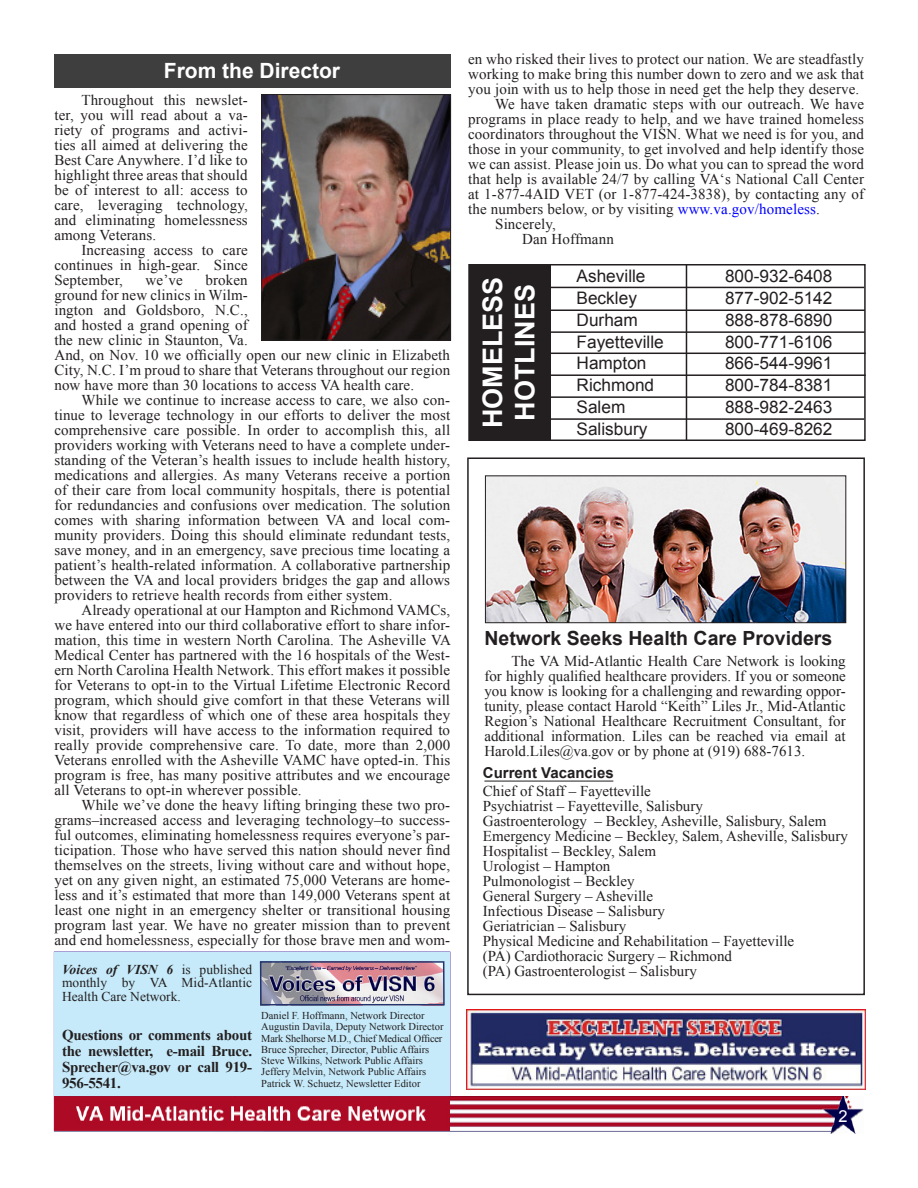
<style>
.page{position:relative;width:918px;height:1188px;background:#fff}
.page>*{position:absolute;margin:0;border:0;box-sizing:border-box;transform-origin:0 0}
.t1{font:700 27px "Arial";color:#fff}
.t2{font:700 21px "Arial";color:#fff}
.t3{font:700 19.5px "Arial";color:#231f20}
.t4{font:17.25px "Arial";color:#231f20}
.t5{font:16.5px "Arial";color:#fff}
.t6{font:15px/15px "Times New Roman";letter-spacing:.01em;color:#231f20;text-align:justify}
.t7{font:700 15px/15.8px "Times New Roman";letter-spacing:-.02em;color:#231f20;text-align:justify}
.t8{font:700 15px "Arial";color:#231f20}
.t9{font:13.5px/13.5px "Times New Roman";color:#231f20;text-align:justify}
.t10{font:10.5px "Times New Roman";color:#231f20}
.t11{font:10.5px "Times New Roman";letter-spacing:-.02em;color:#231f20}
.s1{font-weight:700;font-style:italic}
.s2{color:#00f}
</style>
<div class="page">
<div style="left:54px;top:952px;width:396px;height:145px;background:#c6eafa"></div>
<img style="left:263px;top:964px;width:179px;height:38px">
<div style="left:260px;top:961px;width:185px;height:44px;border:2px solid #223570"></div>
<img style="left:54px;top:1097px;width:810px;height:37px">
<div style="left:54px;top:54px;width:396px;height:34px;background:#3e3e3f"></div>
<img style="left:263px;top:96px;width:186px;height:242px">
<div style="left:261px;top:94px;width:190px;height:246px;border:1px solid #231f20"></div>
<hr style="left:484px;top:781px;width:129px;height:1px;background:#231f20">
<div style="left:467px;top:457px;width:398px;height:538px;border:2px solid #231f20"></div>
<img style="left:487px;top:478px;width:357px;height:143px">
<div style="left:485px;top:476px;width:361px;height:147px;border:1px solid #231f20"></div>
<img style="left:467px;top:1010px;width:399px;height:79px">
<div style="left:468px;top:264px;width:398px;height:177px;border:2px solid #231f20"></div>
<div style="left:469px;top:264px;width:82px;height:176px;background:#231f20"></div>
<hr style="left:551px;top:287px;width:313px;height:1px;background:#231f20">
<hr style="left:545px;top:309px;width:320px;height:2px;background:#231f20">
<hr style="left:545px;top:331px;width:320px;height:2px;background:#231f20">
<hr style="left:546px;top:353px;width:320px;height:1px;background:#231f20">
<hr style="left:546px;top:374px;width:320px;height:2px;background:#231f20">
<hr style="left:545px;top:396px;width:320px;height:2px;background:#231f20">
<hr style="left:544px;top:418px;width:320px;height:2px;background:#231f20">
<hr style="left:686px;top:264px;width:1px;height:176px;background:#231f20">
<p class="t2" style="left:164px;top:57px;width:178px">From the Director</p>
<p class="t6" style="left:54px;top:92px;width:195px;text-indent:27px">Throughout this newslet&shy;ter, you will read about a va&shy;riety of programs and activi&shy;ties all aimed at delivering the Best Care Anywhere. I’d like to highlight three areas that should be of interest to all: access to care, leveraging technology, and eliminating homelessness among Veterans.</p>
<p class="t6" style="left:54px;top:242px;width:195px;text-indent:27px">Increasing access to care continues in high-gear. Since September,</p>
<p class="t6" style="left:54px;top:272px;width:397px;text-align:left;text-indent:151px">broken<br>ground for new clinics in Wilm-<br>ington and Goldsboro, N.C.,<br>and hosted a grand opening of<br>the new clinic in Staunton, Va.<br>And, on Nov. 10 we officially open our new clinic in Elizabeth City, N.C. I’m proud to share that Veterans throughout our region now have more than 30 locations to access VA health care.</p>
<p class="t6" style="left:54px;top:392px;width:397px;text-indent:27px">While we continue to increase access to care, we also con&shy;tinue to leverage technology in our efforts to deliver the most comprehensive care possible. In order to accomplish this, all providers working with Veterans need to have a complete under&shy;standing of the Veteran’s health issues to include health history, medications and allergies. As many Veterans receive a portion of their care from local community hospitals, there is potential for redundancies and confusions over medication. The solution comes with sharing information between VA and local com&shy;munity providers. Doing this should eliminate redundant tests, save money, and in an emergency, save precious time locating a patient’s health-related information. A collaborative partnership between the VA and local providers bridges the gap and allows providers to retrieve health records from either system.</p>
<p class="t6" style="left:54px;top:602px;width:398px;text-indent:27px">Already operational at our Hampton and Richmond VAMCs, we have entered into our third collaborative effort to share infor&shy;mation, this time in western North Carolina. The Asheville VA Medical Center has partnered with the 16 hospitals of the West&shy;ern North Carolina Health Network. This effort makes it possible for Veterans to opt-in to the Virtual Lifetime Electronic Record program, which should give comfort in that these Veterans will know that regardless of which one of these area hospitals they visit, providers will have access to the information required to really provide comprehensive care. To date, more than 2,000<br>Veterans enrolled with the Asheville VAMC have opted-in. This program is free, has many positive attributes and we encourage all Veterans to opt-in wherever possible.</p>
<p class="t6" style="left:54px;top:797px;width:397px;text-indent:27px">While we’ve done the heavy lifting bringing these two pro&shy;grams–increased access and leveraging technology–to success&shy;ful outcomes, eliminating homelessness requires everyone’s par&shy;ticipation. Those who have served this nation should never find themselves on the streets, living without care and without hope, yet on any given night, an estimated 75,000 Veterans are home&shy;less and it’s estimated that more than 149,000 Veterans spent at least one night in an emergency shelter or transitional housing program last year. We have no greater mission than to prevent and end homelessness, especially for those brave men and wom-</p>
<p class="t6" style="left:146px;top:272px;width:39px">we’ve</p>
<p class="t9" style="left:62px;top:962px;width:192px"><span class="s1">Voices of VISN 6</span> is published monthly by VA Mid-Atlantic Health Care Network.</p>
<p class="t7" style="left:62px;top:1027px;width:192px">Questions or comments about the newsletter, e-mail Bruce.<br>Sprecher@va.gov or call 919- 956-5541.</p>
<p class="t10" style="left:261px;top:1009px;width:165px">Daniel F. Hoffmann, Network Director</p>
<p class="t10" style="left:261px;top:1020px;width:184px">Augustin Davila, Deputy Network Director</p>
<p class="t11" style="left:261px;top:1031px;width:183px">Mark Shelhorse M.D., Chief Medical Officer</p>
<p class="t10" style="left:261px;top:1042px;width:170px">Bruce Sprecher, Director, Public Affairs</p>
<p class="t10" style="left:261px;top:1054px;width:163px">Steve Wilkins, Network Public Affairs</p>
<p class="t10" style="left:261px;top:1065px;width:166px">Jeffery Melvin, Network Public Affairs</p>
<p class="t10" style="left:261px;top:1076px;width:161px">Patrick W. Schuetz, Newsletter Editor</p>
<p class="t6" style="left:468px;top:52px;width:397px">en who risked their lives to protect our nation. We are steadfastly working to make bring this number down to zero and we ask that you join with us to help those in need get the help they deserve.</p>
<p class="t6" style="left:468px;top:97px;width:397px;text-indent:27px">We have taken dramatic steps with our outreach. We have programs in place ready to help, and we have trained homeless coordinators throughout the VISN. What we need is for you, and those in your community, to get involved and help identify those we can assist. Please join us. Do what you can to spread the word that help is available 24/7 by calling VA‘s National Call Center at 1-877-4AID VET (or 1-877-424-3838), by contacting any of the numbers below, or by visiting <span class="s2">www.va.gov/homeless</span>.</p>
<p class="t6" style="left:495px;top:217px;width:62px">Sincerely,</p>
<p class="t6" style="left:522px;top:232px;width:93px">Dan Hoffmann</p>
<p class="t1" style="left:475px;top:428px;width:153px;rotate:-90deg">HOMELESS</p>
<p class="t1" style="left:507px;top:421px;width:138px;rotate:-90deg">HOTLINES</p>
<p class="t4" style="left:577px;top:265px;width:71px">Asheville</p>
<p class="t4" style="left:725px;top:265px;width:109px">800-932-6408</p>
<p class="t4" style="left:577px;top:287px;width:62px">Beckley</p>
<p class="t4" style="left:725px;top:287px;width:109px">877-902-5142</p>
<p class="t4" style="left:577px;top:308px;width:63px">Durham</p>
<p class="t4" style="left:725px;top:308px;width:109px">888-878-6890</p>
<p class="t4" style="left:577px;top:330px;width:89px">Fayetteville</p>
<p class="t4" style="left:725px;top:330px;width:109px">800-771-6106</p>
<p class="t4" style="left:577px;top:352px;width:71px">Hampton</p>
<p class="t4" style="left:725px;top:352px;width:109px">866-544-9961</p>
<p class="t4" style="left:577px;top:374px;width:79px">Richmond</p>
<p class="t4" style="left:725px;top:374px;width:109px">800-784-8381</p>
<p class="t4" style="left:577px;top:395px;width:50px">Salem</p>
<p class="t4" style="left:725px;top:395px;width:109px">888-982-2463</p>
<p class="t4" style="left:577px;top:417px;width:72px">Salisbury</p>
<p class="t4" style="left:725px;top:417px;width:109px">800-469-8262</p>
<p class="t3" style="left:484px;top:626px;width:349px">Network Seeks Health Care Providers</p>
<p class="t6" style="left:484px;top:653px;width:363px;text-indent:27px">The VA Mid-Atlantic Health Care Network is looking for highly qualified healthcare providers. If you or someone you know is looking for a challenging and rewarding oppor&shy;tunity, please contact Harold “Keith” Liles Jr., Mid-Atlantic Region’s National Healthcare Recruitment Consultant, for additional information. Liles can be reached via email at Harold.Liles@va.gov or by phone at (919) 688-7613.</p>
<p class="t8" style="left:483px;top:763px;width:132px">Current Vacancies</p>
<p class="t6" style="left:483px;top:783px;width:170px">Chief of Staff – Fayetteville</p>
<p class="t6" style="left:483px;top:798px;width:222px">Psychiatrist – Fayetteville, Salisbury</p>
<p class="t6" style="left:483px;top:813px;width:345px">Gastroenterology – Beckley, Asheville, Salisbury, Salem</p>
<p class="t6" style="left:483px;top:828px;width:366px">Emergency Medicine – Beckley, Salem, Asheville, Salisbury</p>
<p class="t6" style="left:483px;top:843px;width:175px">Hospitalist – Beckley, Salem</p>
<p class="t6" style="left:483px;top:858px;width:129px">Urologist – Hampton</p>
<p class="t6" style="left:483px;top:873px;width:153px">Pulmonologist – Beckley</p>
<p class="t6" style="left:483px;top:888px;width:172px">General Surgery – Asheville</p>
<p class="t6" style="left:483px;top:903px;width:184px">Infectious Disease – Salisbury</p>
<p class="t6" style="left:483px;top:918px;width:145px">Geriatrician – Salisbury</p>
<p class="t6" style="left:483px;top:933px;width:313px">Physical Medicine and Rehabilitation – Fayetteville</p>
<p class="t6" style="left:483px;top:948px;width:251px">(PA) Cardiothoracic Surgery – Richmond</p>
<p class="t6" style="left:483px;top:963px;width:216px">(PA) Gastroenterologist – Salisbury</p>
<p class="t5" style="left:838px;top:1105px;width:11px">2</p>
</div>
